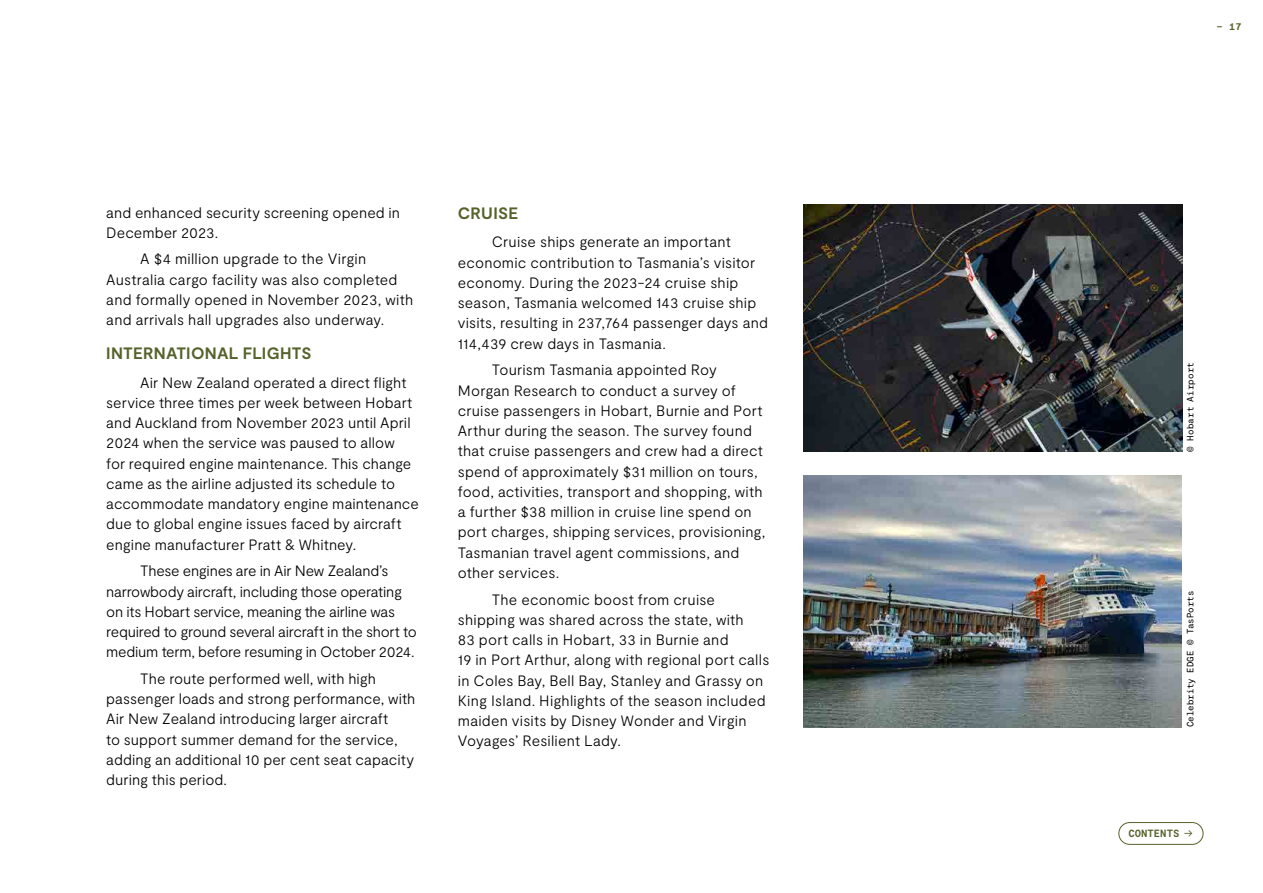
<style>
.page{position:relative;width:1263px;height:893px;background:#fff}
.page>*{position:absolute;margin:0;border:0;box-sizing:border-box;transform-origin:0 0}
.sub_heads{font:700 16.5px "Moderat";letter-spacing:.01em;color:#55622b}
.t1{font:300 15px/20.2px "Moderat";letter-spacing:.005em;color:#000}
.t2{font:300 15px/20.2px "Moderat";letter-spacing:-.015em;color:#000}
.t3{font:10.5px "Moderat Mono Bold";color:#55622b}
.t4{font:9.15px "Moderat Mono Regular";letter-spacing:.01em;color:#000}
.s1{font-family:"Moderat";color:#fff}
</style>
<div class="page">
<div style="left:1118px;top:822px;width:85px;height:23px;border:1px solid #55622b;border-radius:11px"></div>
<img style="left:804px;top:475px;width:377px;height:252px">
<img style="left:804px;top:204px;width:378px;height:248px">
<p class="t1" style="left:106px;top:202px;width:295px">and enhanced security screening opened in<br>December 2023.</p>
<p class="t1" style="left:106px;top:249px;width:308px;text-indent:34px">A $4 million upgrade to the Virgin Australia cargo facility was also completed and formally opened in November 2023, with and arrivals hall upgrades also underway.</p>
<p class="sub_heads" style="left:106px;top:344px;width:207px">INTERNATIONAL FLIGHTS</p>
<p class="t1" style="left:106px;top:373px;width:314px;text-indent:34px">Air New Zealand operated a direct flight service three times per week between Hobart and Auckland from November 2023 until April 2024 when the service was paused to allow<br>for required engine maintenance. This change came as the airline adjusted its schedule to accommodate mandatory engine maintenance due to global engine issues faced by aircraft engine manufacturer Pratt &amp; Whitney.</p>
<p class="t2" style="left:106px;top:561px;width:312px;text-indent:34px">These engines are in Air New Zealand’s narrowbody aircraft, including those operating on its Hobart service, meaning the airline was required to ground several aircraft in the short to medium term, before resuming in October 2024.</p>
<p class="t1" style="left:106px;top:669px;width:311px;text-indent:34px">The route performed well, with high passenger loads and strong performance, with Air New Zealand introducing larger aircraft<br>to support summer demand for the service, adding an additional 10 per cent seat capacity during this period.</p>
<p class="sub_heads" style="left:458px;top:203px;width:62px">CRUISE</p>
<p class="t1" style="left:458px;top:232px;width:312px;text-indent:34px">Cruise ships generate an important economic contribution to Tasmania’s visitor economy. During the 2023-24 cruise ship season, Tasmania welcomed 143 cruise ship visits, resulting in 237,764 passenger days and 114,439 crew days in Tasmania.</p>
<p class="t1" style="left:458px;top:360px;width:309px;text-indent:34px">Tourism Tasmania appointed Roy Morgan Research to conduct a survey of cruise passengers in Hobart, Burnie and Port Arthur during the season. The survey found that cruise passengers and crew had a direct spend of approximately $31 million on tours, food, activities, transport and shopping, with a further $38 million in cruise line spend on port charges, shipping services, provisioning, Tasmanian travel agent commissions, and other services.</p>
<p class="t1" style="left:458px;top:589px;width:313px;text-indent:34px">The economic boost from cruise shipping was shared across the state, with<br>83 port calls in Hobart, 33 in Burnie and<br>19 in Port Arthur, along with regional port calls in Coles Bay, Bell Bay, Stanley and Grassy on King Island. Highlights of the season included maiden visits by Disney Wonder and Virgin Voyages’ Resilient Lady.</p>
<p class="t3" style="left:1216px;top:20px;width:27px">– 17</p>
<p class="t4" style="left:1185px;top:452px;width:91px;rotate:-90deg">© Hobart Airport</p>
<p class="t4" style="left:1185px;top:727px;width:138px;rotate:-90deg">Celebrity EDGE © TasPorts</p>
<p class="t3" style="left:1128px;top:827px;width:65px">CONTENTS <span class="s1">→</span></p>
</div>
